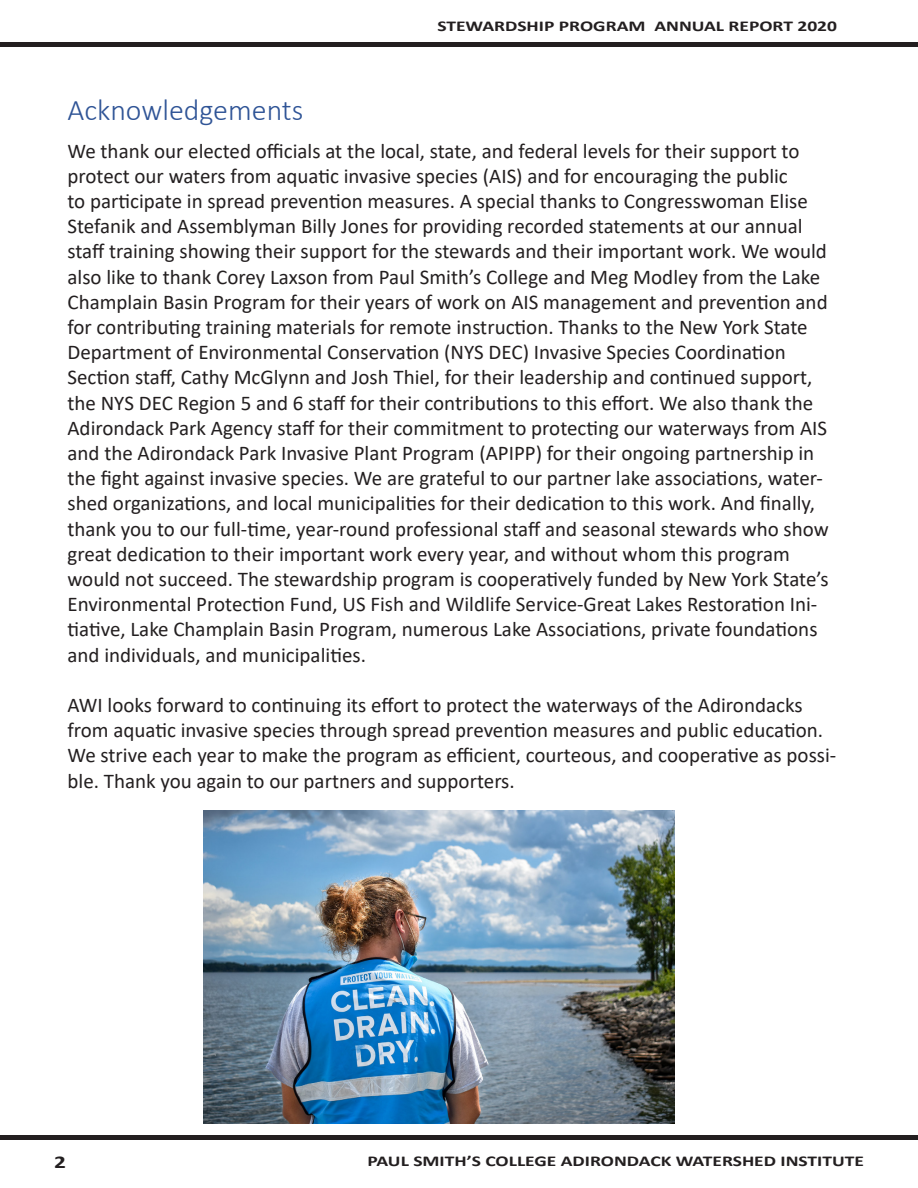
<style>
.page{position:relative;width:918px;height:1188px;background:#fff}
.page>*{position:absolute;margin:0;border:0;box-sizing:border-box;transform-origin:0 0}
.Heading_1{font:300 30px "Calibri";color:#2f5496}
.t1{font:21px/25.2px "Calibri";color:#231f20}
.t2{font:700 18px "Calibri";color:#231f20;scale:1.3 1}
.t3{font:700 15px "Calibri";color:#231f20;scale:1.3 1}
</style>
<div class="page">
<div style="left:1px;top:1135px;width:917px;height:5px;background:#231f20"></div>
<hr style="left:1px;top:43px;width:917px;height:4px;background:#231f20">
<img style="left:203px;top:810px;width:471px;height:314px">
<p class="t3" style="left:437px;top:15px;width:309px">STEWARDSHIP PROGRAM ANNUAL REPORT 2020</p>
<p class="Heading_1" style="left:68px;top:92px;width:237px">Acknowledgements</p>
<p class="t1" style="left:68px;top:138px;width:763px">We thank our elected officials at the local, state, and federal levels for their support to protect our waters from aquatic invasive species (AIS) and for encouraging the public<br>to participate in spread prevention measures. A special thanks to Congresswoman Elise Stefanik and Assemblyman Billy Jones for providing recorded statements at our annual staff training showing their support for the stewards and their important work. We would also like to thank Corey Laxson from Paul Smith’s College and Meg Modley from the Lake Champlain Basin Program for their years of work on AIS management and prevention and for contributing training materials for remote instruction. Thanks to the New York State Department of Environmental Conservation (NYS DEC) Invasive Species Coordination Section staff, Cathy McGlynn and Josh Thiel, for their leadership and continued support, the NYS DEC Region 5 and 6 staff for their contributions to this effort. We also thank the Adirondack Park Agency staff for their commitment to protecting our waterways from AIS and the Adirondack Park Invasive Plant Program (APIPP) for their ongoing partnership in the fight against invasive species. We are grateful to our partner lake associations, water&shy;shed organizations, and local municipalities for their dedication to this work. And finally, thank you to our full-time, year-round professional staff and seasonal stewards who show great dedication to their important work every year, and without whom this program would not succeed. The stewardship program is cooperatively funded by New York State’s Environmental Protection Fund, US Fish and Wildlife Service-Great Lakes Restoration Ini&shy;tiative, Lake Champlain Basin Program, numerous Lake Associations, private foundations and individuals, and municipalities.</p>
<p class="t1" style="left:68px;top:692px;width:770px">AWI looks forward to continuing its effort to protect the waterways of the Adirondacks from aquatic invasive species through spread prevention measures and public education.<br>We strive each year to make the program as efficient, courteous, and cooperative as possi&shy;ble. Thank you again to our partners and supporters.</p>
<p class="t2" style="left:54px;top:1149px;width:11px">2</p>
<p class="t3" style="left:367px;top:1150px;width:383px">PAUL SMITH’S COLLEGE ADIRONDACK WATERSHED INSTITUTE</p>
</div>
